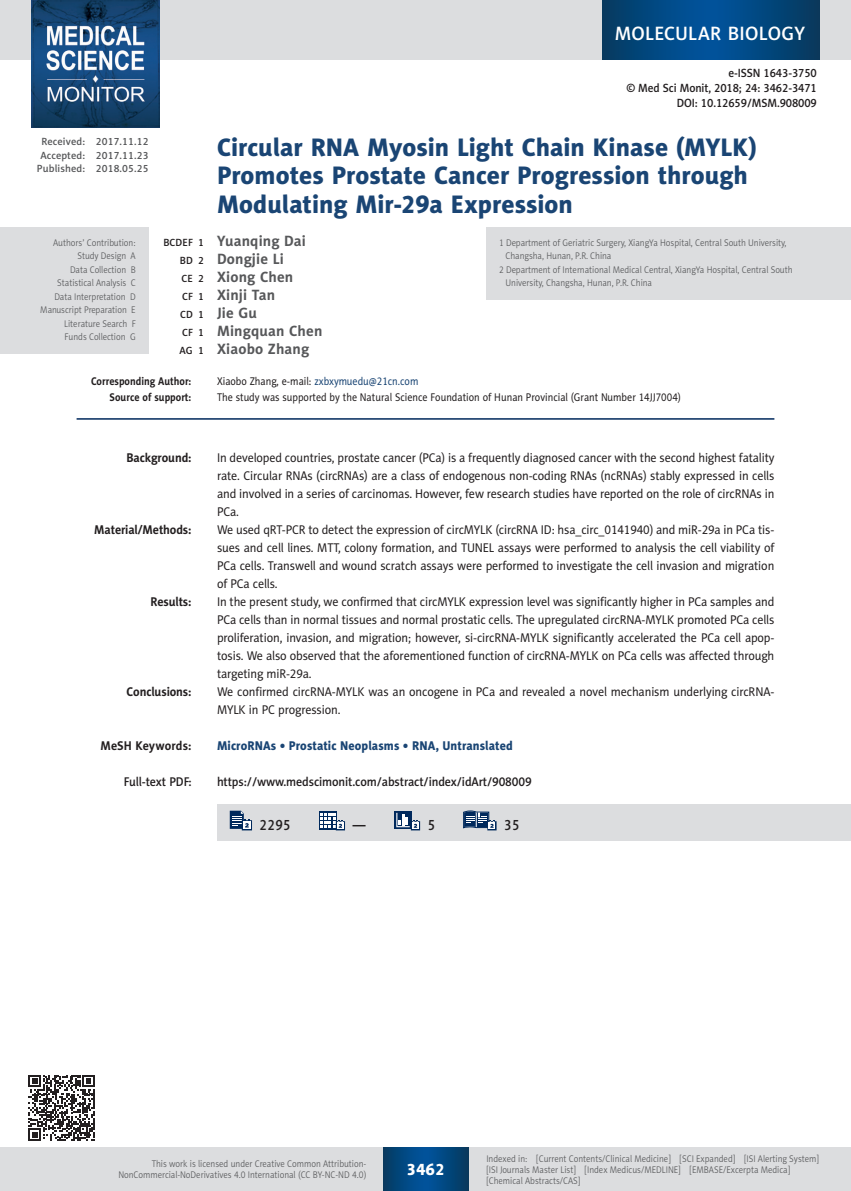
<style>
.page{position:relative;width:851px;height:1191px;background:#fff}
.page>*{position:absolute;margin:0;border:0;box-sizing:border-box;transform-origin:0 0}
.MSM_Tytul{font:25.5px/28.5px "Naomi Sans EFN Heavy";color:#1a4574}
.t1{font:19.5px "Naomi Sans EFN Medium";letter-spacing:.015em;color:#fff}
.t2{font:16.5px "Naomi Sans EFN Heavy";color:#fff}
.MSM_Autorzy{font:700 15px "Naomi Sans EFN";letter-spacing:.01em;color:#57585a}
.MSM_dane{font:15px "Naomi Sans EFN Medium";letter-spacing:.03em;color:#231f20;scale:.9 1}
.MSM_Summary_body{font:12.75px/18px "Naomi Sans EFN";letter-spacing:-.01em;color:#231f20;text-align:justify;scale:.95 1}
.MSM_full_text_pdf{font:12.75px "Naomi Sans EFN Medium";letter-spacing:-.01em;color:#231f20;scale:.95 1}
.MSM_Summary_body-2{font:700 12.75px "Naomi Sans EFN";letter-spacing:-.01em;color:#231f20;scale:.95 1}
.MSM_keywords{font:12.75px "Naomi Sans EFN Heavy";letter-spacing:.005em;color:#1a4574;scale:.95 1}
.MSM_keywords-2{font:700 12.75px "Naomi Sans EFN";letter-spacing:.005em;color:#231f20;scale:.95 1}
.MSM_full_text_pdf-2{font:12px "Naomi Sans EFN Medium";letter-spacing:-.01em;color:#231f20;scale:.95 1}
.MSM_Support{font:11.25px "Naomi Sans EFN";color:#231f20;scale:.9 1}
.MSM_Adres{font:11.25px "Naomi Sans EFN";color:#231f20;scale:.9 1}
.MSM_Adres-2{font:700 11.25px "Naomi Sans EFN";color:#231f20;scale:.9 1}
.MSM_Support-2{font:700 11.25px "Naomi Sans EFN";color:#231f20;scale:.9 1}
.t3{font:10.5px "Naomi Sans EFN Medium";letter-spacing:.01em;color:#57585a}
.MSM_pagina_sygnatura{font:9.75px/11.2px "Naomi Sans EFN Light";color:#57585a;scale:.9 1}
.MSM_Afiliacja{font:9.75px/13.5px "Naomi Sans EFN Light";color:#57585a;scale:.9 1}
.s1{font-family:"Naomi Sans EFN Medium";font-weight:400;font-size:10.5px;color:#231f20}
.s2{color:#1a4574}
</style>
<div class="page">
<div style="left:217px;top:804px;width:633px;height:36px;background:#dcdddf"></div>
<svg style="left:230px;top:810px;width:22px;height:20px"></svg>
<div style="left:319px;top:811px;width:17px;height:18px;background:#00295c"></div>
<svg style="left:320px;top:812px;width:25px;height:18px"></svg>
<div style="left:394px;top:811px;width:18px;height:18px;background:#00295c"></div>
<svg style="left:396px;top:813px;width:24px;height:17px"></svg>
<svg style="left:463px;top:810px;width:33px;height:20px"></svg>
<hr style="left:77px;top:418px;width:697px;height:2px;background:#00295c">
<div style="left:0;top:228px;width:148px;height:126px;background:#dcdddf"></div>
<div style="left:486px;top:228px;width:364px;height:72px;background:#dcdddf"></div>
<svg style="left:28px;top:1075px;width:67px;height:66px"></svg>
<hr style="left:850px;top:0;width:1px;height:60px;background:#dcdddf">
<div style="left:0;top:1148px;width:850px;height:43px;background:#dcdddf"></div>
<svg style="left:383px;top:1147px;width:85px;height:43px;background:#02477e"></svg>
<div style="left:0;top:0;width:850px;height:60px;background:#dcdddf"></div>
<img style="left:32px;top:0;width:127px;height:128px">
<svg style="left:602px;top:0;width:217px;height:60px;background:#02477e"></svg>
<h2 class="t1" style="left:614px;top:22px;width:192px">MOLECULAR BIOLOGY</h2>
<p class="MSM_full_text_pdf-2" style="left:728px;top:66px;width:95px">e-ISSN 1643-3750</p>
<p class="MSM_full_text_pdf-2" style="left:626px;top:81px;width:202px">© Med Sci Monit, 2018; 24: 3462-3471</p>
<p class="MSM_full_text_pdf-2" style="left:676px;top:96px;width:149px">DOI: 10.12659/MSM.908009</p>
<p class="MSM_Tytul" style="left:217px;top:132px;width:541px">Circular RNA Myosin Light Chain Kinase (MYLK)<br>Promotes Prostate Cancer Progression through<br>Modulating Mir-29a Expression</p>
<p class="MSM_Autorzy" style="left:163px;top:232px;width:144px"><span class="s1">BCDEF 1</span> Yuanqing Dai</p>
<p class="MSM_Autorzy" style="left:180px;top:250px;width:105px"><span class="s1">BD 2</span> Dongjie Li</p>
<p class="MSM_Autorzy" style="left:181px;top:268px;width:113px"><span class="s1">CE 2</span> Xiong Chen</p>
<p class="MSM_Autorzy" style="left:182px;top:286px;width:94px"><span class="s1">CF 1</span> Xinji Tan</p>
<p class="MSM_Autorzy" style="left:180px;top:304px;width:78px"><span class="s1">CD 1</span> Jie Gu</p>
<p class="MSM_Autorzy" style="left:182px;top:322px;width:142px"><span class="s1">CF 1</span> Mingquan Chen</p>
<p class="MSM_Autorzy" style="left:179px;top:340px;width:131px"><span class="s1">AG 1</span> Xiaobo Zhang</p>
<p class="MSM_Adres-2" style="left:91px;top:375px;width:113px">Corresponding Author:</p>
<p class="MSM_Adres" style="left:217px;top:375px;width:225px">Xiaobo Zhang, e-mail: <span class="s2">zxbxymuedu@21cn.com</span></p>
<p class="MSM_Support-2" style="left:110px;top:391px;width:92px">Source of support:</p>
<p class="MSM_Support" style="left:217px;top:391px;width:517px">The study was supported by the Natural Science Foundation of Hunan Provincial (Grant Number 14JJ7004)</p>
<p class="t3" style="left:41px;top:136px;width:109px">Received: 2017.11.12</p>
<p class="t3" style="left:40px;top:149px;width:110px">Accepted: 2017.11.23</p>
<p class="t3" style="left:37px;top:163px;width:113px">Published: 2018.05.25</p>
<p class="MSM_pagina_sygnatura" style="left:53px;top:237px;width:93px">Authors’ Contribution:</p>
<p class="MSM_pagina_sygnatura" style="left:77px;top:250px;width:66px">Study Design A</p>
<p class="MSM_pagina_sygnatura" style="left:70px;top:264px;width:74px">Data Collection B</p>
<p class="MSM_pagina_sygnatura" style="left:57px;top:277px;width:89px">Statistical Analysis C</p>
<p class="MSM_pagina_sygnatura" style="left:54px;top:291px;width:92px">Data Interpretation D</p>
<p class="MSM_pagina_sygnatura" style="left:40px;top:304px;width:107px">Manuscript Preparation E</p>
<p class="MSM_pagina_sygnatura" style="left:64px;top:318px;width:81px">Literature Search F</p>
<p class="MSM_pagina_sygnatura" style="left:65px;top:331px;width:80px">Funds Collection G</p>
<p class="MSM_Afiliacja" style="left:505px;top:236px;width:314px;text-indent:-6px">1 Department of Geriatric Surgery, XiangYa Hospital, Central South University,<br>Changsha, Hunan, P.R. China</p>
<p class="MSM_Afiliacja" style="left:505px;top:263px;width:320px;text-indent:-6px">2 Department of International Medical Central, XiangYa Hospital, Central South<br>University, Changsha, Hunan, P.R. China</p>
<p class="MSM_Summary_body-2" style="left:126px;top:450px;width:70px">Background:</p>
<p class="MSM_Summary_body" style="left:217px;top:449px;width:588px">In developed countries, prostate cancer (PCa) is a frequently diagnosed cancer with the second highest fatality rate. Circular RNAs (circRNAs) are a class of endogenous non-coding RNAs (ncRNAs) stably expressed in cells and involved in a series of carcinomas. However, few research studies have reported on the role of circRNAs in PCa.</p>
<p class="MSM_Summary_body-2" style="left:94px;top:522px;width:104px">Material/Methods:</p>
<p class="MSM_Summary_body" style="left:217px;top:521px;width:588px">We used qRT-PCR to detect the expression of circMYLK (circRNA ID: hsa_circ_0141940) and miR-29a in PCa tis&shy;sues and cell lines. MTT, colony formation, and TUNEL assays were performed to analysis the cell viability of PCa cells. Transwell and wound scratch assays were performed to investigate the cell invasion and migration of PCa cells.</p>
<p class="MSM_Summary_body-2" style="left:150px;top:594px;width:45px">Results:</p>
<p class="MSM_Summary_body" style="left:217px;top:593px;width:588px">In the present study, we confirmed that circMYLK expression level was significantly higher in PCa samples and PCa cells than in normal tissues and normal prostatic cells. The upregulated circRNA-MYLK promoted PCa cells proliferation, invasion, and migration; however, si-circRNA-MYLK significantly accelerated the PCa cell apop&shy;tosis. We also observed that the aforementioned function of circRNA-MYLK on PCa cells was affected through targeting miR-29a.</p>
<p class="MSM_Summary_body-2" style="left:127px;top:684px;width:70px">Conclusions:</p>
<p class="MSM_Summary_body" style="left:217px;top:683px;width:588px">We confirmed circRNA-MYLK was an oncogene in PCa and revealed a novel mechanism underlying circRNA-<br>MYLK in PC progression.</p>
<p class="MSM_keywords-2" style="left:100px;top:738px;width:97px">MeSH Keywords:</p>
<p class="MSM_keywords" style="left:217px;top:738px;width:313px">MicroRNAs • Prostatic Neoplasms • RNA, Untranslated</p>
<p class="MSM_full_text_pdf" style="left:124px;top:774px;width:73px">Full-text PDF:</p>
<p class="MSM_full_text_pdf" style="left:217px;top:774px;width:333px">https://www.medscimonit.com/abstract/index/idArt/908009</p>
<p class="MSM_dane" style="left:259px;top:816px;width:36px">2295</p>
<p class="MSM_dane" style="left:352px;top:816px;width:16px">—</p>
<p class="MSM_dane" style="left:427px;top:816px;width:10px">5</p>
<p class="MSM_dane" style="left:504px;top:816px;width:19px">35</p>
<p class="MSM_pagina_sygnatura" style="left:118px;top:1158px;width:277px;text-align:right">This work is licensed under Creative Common Attribution-<br>NonCommercial-NoDerivatives 4.0 International (CC BY-NC-ND 4.0)</p>
<p class="t2" style="left:406px;top:1159px;width:40px">3462</p>
<p class="MSM_pagina_sygnatura" style="left:486px;top:1152px;width:371px">Indexed in: [Current Contents/Clinical Medicine] [SCI Expanded] [ISI Alerting System] [ISI Journals Master List] [Index Medicus/MEDLINE] [EMBASE/Excerpta Medica] [Chemical Abstracts/CAS]</p>
</div>
